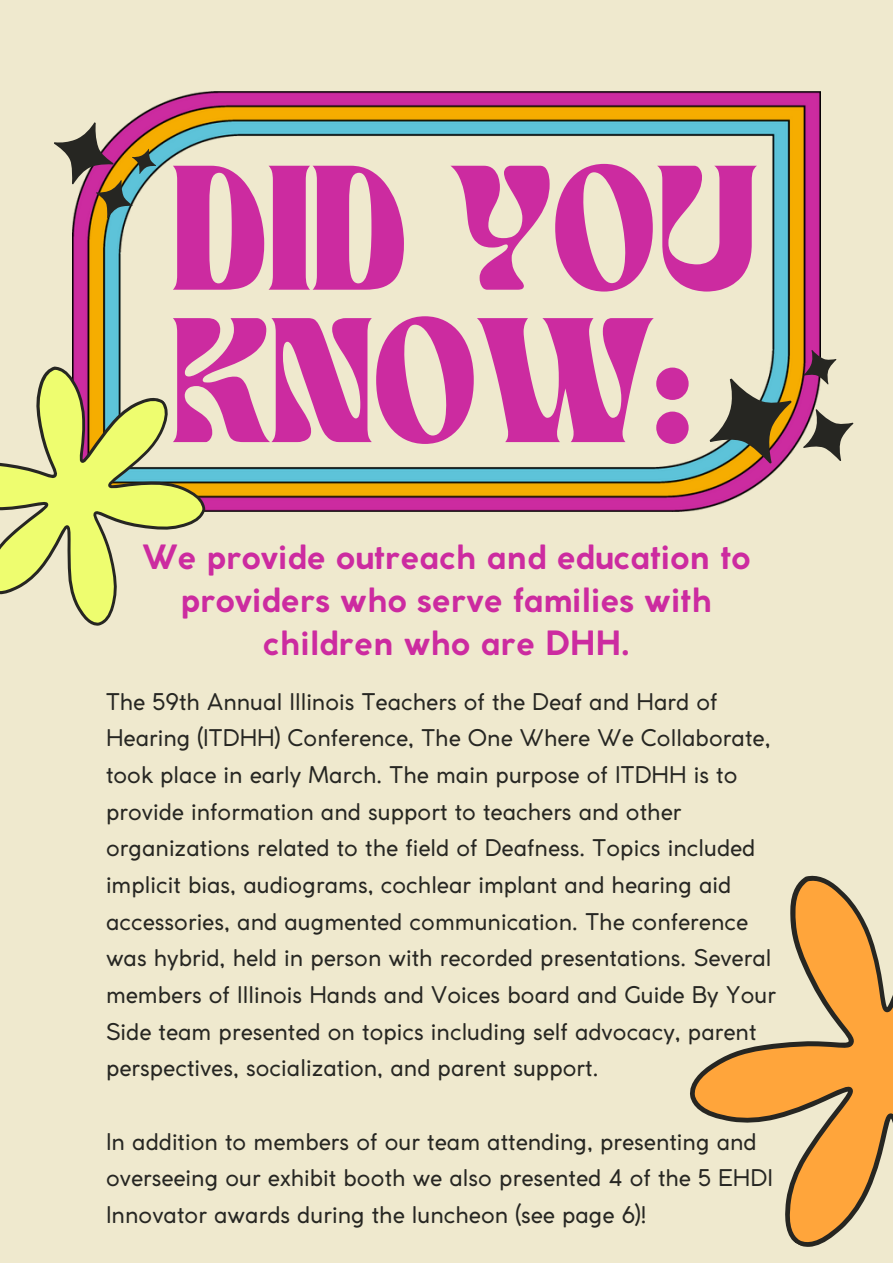
<style>
.page{position:relative;width:893px;height:1264px;background:#fff}
.page>*{position:absolute;margin:0;border:0;box-sizing:border-box;transform-origin:0 0}
.t1{font:123.9px/152.2px "TAN NIMBUS";color:#cc2ba0}
.t2{font:700 33px/42.8px "Coco Gothic";color:#cc2ba0;text-align:center}
.t3{font:22.65px/36.6px "Coco Gothic";color:#262622}
</style>
<div class="page">
<div style="left:0;top:0;width:892px;height:1262px;background:#efe9ce"></div>
<img style="left:72px;top:91px;width:748px;height:420px">
<svg style="left:54px;top:112px;width:109px;height:115px"></svg>
<svg style="left:688px;top:330px;width:166px;height:181px"></svg>
<svg style="left:0;top:327px;width:245px;height:299px"></svg>
<svg style="left:690px;top:875px;width:202px;height:372px"></svg>
<p class="t1" style="left:171px;top:167px;width:588px">DID YOU<br>KNOW:</p>
<p class="t2" style="left:142px;top:539px;width:610px">We provide outreach and education to providers who serve families with children who are DHH.</p>
<p class="t3" style="left:106px;top:685px;width:671px">The 59th Annual Illinois Teachers of the Deaf and Hard of Hearing (ITDHH) Conference, The One Where We Collaborate, took place in early March. The main purpose of ITDHH is to provide information and support to teachers and other organizations related to the field of Deafness. Topics included implicit bias, audiograms, cochlear implant and hearing aid accessories, and augmented communication. The conference was hybrid, held in person with recorded presentations. Several members of Illinois Hands and Voices board and Guide By Your Side team presented on topics including self advocacy, parent perspectives, socialization, and parent support.</p>
<p class="t3" style="left:106px;top:1125px;width:668px">In addition to members of our team attending, presenting and overseeing our exhibit booth we also presented 4 of the 5 EHDI<br>Innovator awards during the luncheon (see page 6)!</p>
</div>
